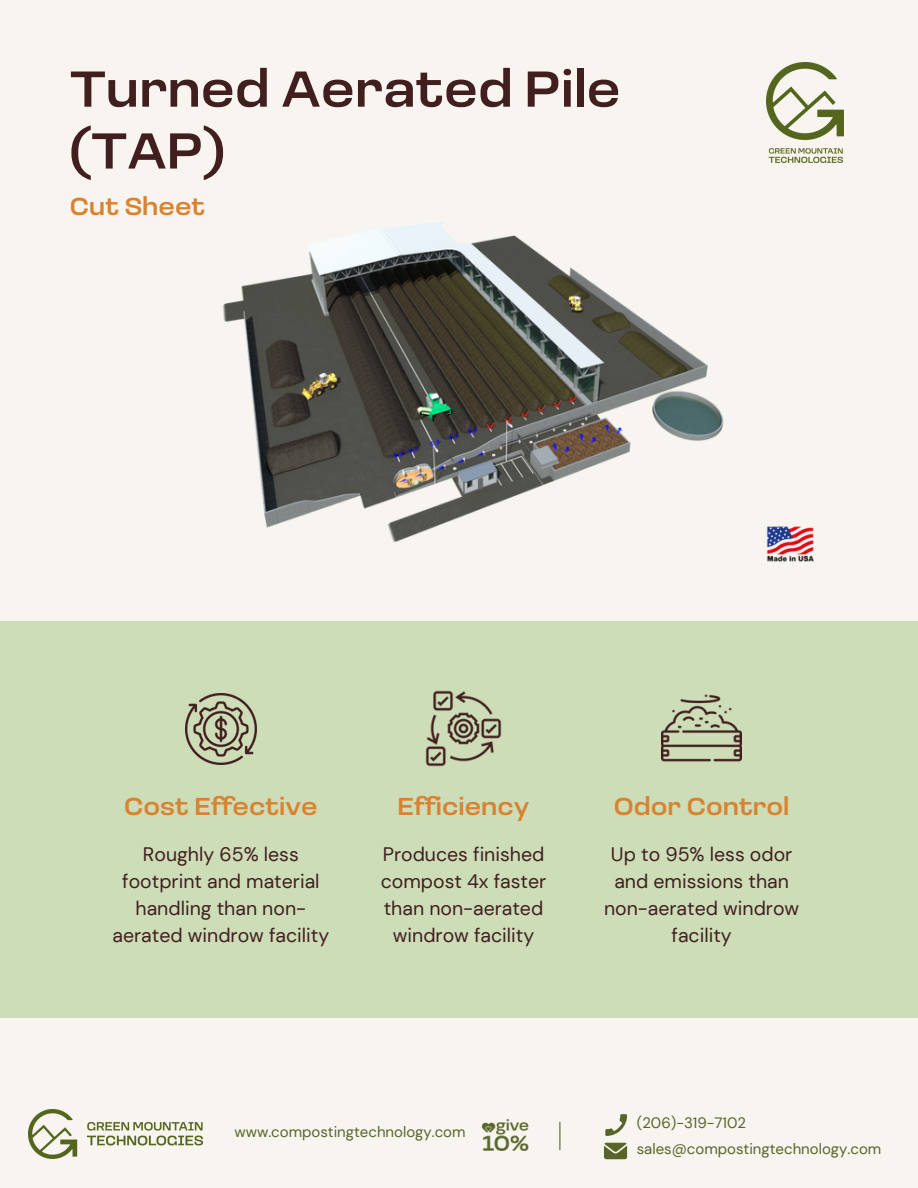
<style>
.page{position:relative;width:918px;height:1188px;background:#f8f5f0}
.page>*{position:absolute;margin:0;border:0;box-sizing:border-box;transform-origin:0 0}
.t1{font:500 52.5px/61.8px "Loos Wide";color:#411f1e}
.t2{font:500 25.5px "Loos Wide";color:#d98331}
.t3{font:19.5px/27px "DM Sans";color:#411f1e;text-align:center}
.t4{font:15px "DM Sans";color:#586529}
</style>
<div class="page">
<svg style="left:606px;top:1114px;width:21px;height:22px"></svg>
<svg style="left:604px;top:1143px;width:23px;height:16px"></svg>
<svg style="left:559px;top:1122px;width:1px;height:28px"></svg>
<img style="left:766px;top:62px;width:78px;height:100px">
<div style="left:0;top:621px;width:918px;height:397px;background:#ccddb8"></div>
<img style="left:28px;top:1109px;width:174px;height:50px">
<img style="left:483px;top:1119px;width:46px;height:31px">
<img style="left:766px;top:526px;width:48px;height:36px">
<img style="left:425px;top:690px;width:77px;height:77px">
<img style="left:186px;top:693px;width:71px;height:71px">
<img style="left:662px;top:694px;width:80px;height:68px">
<img style="left:223px;top:222px;width:501px;height:320px">
<p class="t1" style="left:70px;top:63px;width:552px">Turned Aerated Pile (TAP)</p>
<p class="t2" style="left:70px;top:196px;width:137px">Cut Sheet</p>
<p class="t2" style="left:124px;top:795px;width:195px">Cost Effective</p>
<p class="t3" style="left:113px;top:841px;width:218px">Roughly 65% less footprint and material handling than non&shy;aerated windrow facility</p>
<p class="t2" style="left:398px;top:795px;width:133px">Efficiency</p>
<p class="t3" style="left:381px;top:841px;width:167px">Produces finished compost 4x faster than non-aerated windrow facility</p>
<p class="t2" style="left:614px;top:795px;width:177px">Odor Control</p>
<p class="t3" style="left:604px;top:841px;width:197px">Up to 95% less odor and emissions than non-aerated windrow facility</p>
<p class="t4" style="left:234px;top:1122px;width:233px">www.compostingtechnology.com</p>
<p class="t4" style="left:637px;top:1114px;width:111px">(206)-319-7102</p>
<p class="t4" style="left:637px;top:1139px;width:246px">sales@compostingtechnology.com</p>
</div>
